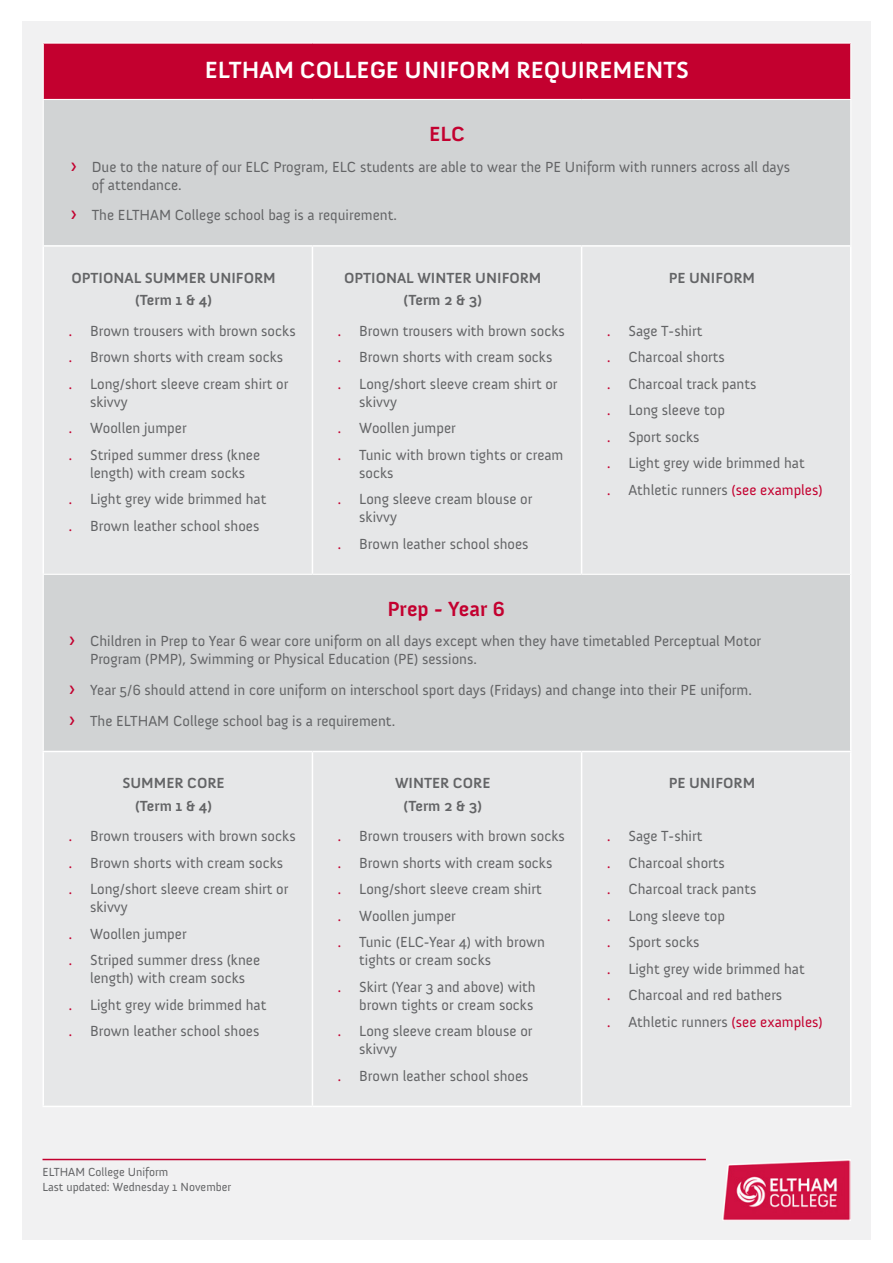
<style>
.page{position:relative;width:893px;height:1263px;background:#fff}
.page>*{position:absolute;margin:0;border:0;box-sizing:border-box;transform-origin:0 0}
.t1{font:700 24px "Anivers";color:#fff}
.t2{font:700 21px "Anivers";color:#c3002f}
.t3{font:15px/26.5px "Anivers";color:#636466}
.t4{font:700 15px/22.2px "Anivers";color:#636466;text-align:center}
.t5{font:12px/14.4px "Anivers";color:#636466}
.s1{font-size:21px;color:#c3002f}
.s2{font-family:"Myriad Pro";color:#c3002f}
.s3{color:#c3002f}
</style>
<div class="page">
<div style="left:22px;top:21px;width:849px;height:1219px;background:#f1f1f2"></div>
<hr style="left:43px;top:1159px;width:663px;height:1px;background:#c3002f">
<img style="left:723px;top:1159px;width:127px;height:61px">
<div style="left:43px;top:43px;width:808px;height:56px;background:#c3002f"></div>
<div style="left:43px;top:99px;width:808px;height:147px;background:#d1d3d4"></div>
<div style="left:44px;top:247px;width:806px;height:858px;background:#e6e7e8"></div>
<div style="left:43px;top:574px;width:808px;height:177px;background:#d1d3d4"></div>
<hr style="left:43px;top:247px;width:1px;height:327px;background:#fff">
<hr style="left:43px;top:752px;width:1px;height:354px;background:#fff">
<hr style="left:312px;top:247px;width:1px;height:327px;background:#fff">
<hr style="left:581px;top:247px;width:1px;height:327px;background:#fff">
<hr style="left:850px;top:247px;width:1px;height:327px;background:#fff">
<hr style="left:312px;top:752px;width:1px;height:354px;background:#fff">
<hr style="left:581px;top:752px;width:1px;height:354px;background:#fff">
<hr style="left:850px;top:752px;width:1px;height:354px;background:#fff">
<hr style="left:43px;top:1106px;width:269px;height:1px;background:#fff">
<hr style="left:312px;top:1106px;width:270px;height:1px;background:#fff">
<hr style="left:582px;top:1106px;width:269px;height:1px;background:#fff">
<hr style="left:43px;top:245px;width:269px;height:2px;background:#fff">
<hr style="left:312px;top:245px;width:270px;height:2px;background:#fff">
<hr style="left:582px;top:245px;width:269px;height:2px;background:#fff">
<hr style="left:43px;top:43px;width:269px;height:1px;background:#fff">
<hr style="left:43px;top:44px;width:1px;height:55px;background:#fff">
<hr style="left:312px;top:43px;width:270px;height:1px;background:#fff">
<hr style="left:582px;top:43px;width:269px;height:1px;background:#fff">
<hr style="left:850px;top:44px;width:1px;height:55px;background:#fff">
<hr style="left:43px;top:99px;width:269px;height:1px;background:#fff">
<hr style="left:43px;top:100px;width:1px;height:145px;background:#fff">
<hr style="left:312px;top:99px;width:270px;height:1px;background:#fff">
<hr style="left:582px;top:99px;width:269px;height:1px;background:#fff">
<hr style="left:850px;top:100px;width:1px;height:145px;background:#fff">
<hr style="left:43px;top:575px;width:1px;height:176px;background:#fff">
<hr style="left:43px;top:574px;width:269px;height:1px;background:#fff">
<hr style="left:312px;top:574px;width:270px;height:1px;background:#fff">
<hr style="left:582px;top:574px;width:268px;height:1px;background:#fff">
<hr style="left:850px;top:574px;width:1px;height:177px;background:#fff">
<hr style="left:43px;top:751px;width:269px;height:1px;background:#fff">
<hr style="left:312px;top:751px;width:270px;height:1px;background:#fff">
<hr style="left:582px;top:751px;width:269px;height:1px;background:#fff">
<h1 class="t1" style="left:205px;top:57px;width:486px">ELTHAM COLLEGE UNIFORM REQUIREMENTS</h1>
<h2 class="t2" style="left:429px;top:122px;width:37px">ELC</h2>
<p class="t3" style="left:92px;top:158px;width:700px;line-height:18px;text-indent:-21px"><span class="s1">›</span> Due to the nature of our ELC Program, ELC students are able to wear the PE Uniform with runners across all days of attendance.</p>
<p class="t3" style="left:71px;top:202px;width:328px"><span class="s1">›</span> The ELTHAM College school bag is a requirement.</p>
<p class="t4" style="left:71px;top:267px;width:206px">OPTIONAL SUMMER UNIFORM (Term 1 &amp; 4)</p>
<p class="t3" style="left:69px;top:318px;width:228px"><span class="s2">.</span> Brown trousers with brown socks <span class="s2">.</span> Brown shorts with cream socks<br><span class="s2">.</span> Long/short sleeve cream shirt or</p>
<p class="t3" style="left:69px;top:389px;width:193px;text-indent:21px">skivvy<br><span class="s2">.</span> Woollen jumper<br><span class="s2">.</span> Striped summer dress (knee</p>
<p class="t3" style="left:69px;top:460px;width:199px;text-align:center">length) with cream socks<br><span class="s2">.</span> Light grey wide brimmed hat <span class="s2">.</span> Brown leather school shoes</p>
<p class="t4" style="left:344px;top:267px;width:199px">OPTIONAL WINTER UNIFORM (Term 2 &amp; 3)</p>
<p class="t3" style="left:338px;top:318px;width:228px"><span class="s2">.</span> Brown trousers with brown socks <span class="s2">.</span> Brown shorts with cream socks<br><span class="s2">.</span> Long/short sleeve cream shirt or</p>
<p class="t3" style="left:338px;top:389px;width:227px;text-indent:21px">skivvy<br><span class="s2">.</span> Woollen jumper<br><span class="s2">.</span> Tunic with brown tights or cream</p>
<p class="t3" style="left:338px;top:460px;width:196px;text-indent:21px">socks<br><span class="s2">.</span> Long sleeve cream blouse or</p>
<p class="t3" style="left:338px;top:504px;width:192px;text-indent:21px">skivvy<br><span class="s2">.</span> Brown leather school shoes</p>
<p class="t4" style="left:669px;top:267px;width:88px">PE UNIFORM</p>
<p class="t3" style="left:607px;top:318px;width:217px"><span class="s2">.</span> Sage T-shirt<br><span class="s2">.</span> Charcoal shorts<br><span class="s2">.</span> Charcoal track pants<br><span class="s2">.</span> Long sleeve top<br><span class="s2">.</span> Sport socks<br><span class="s2">.</span> Light grey wide brimmed hat<br><span class="s2">.</span> Athletic runners <span class="s3">(see examples)</span></p>
<h2 class="t2" style="left:387px;top:597px;width:119px">Prep - Year 6</h2>
<p class="t3" style="left:90px;top:633px;width:673px;line-height:18px;text-indent:-21px"><span class="s1">›</span> Children in Prep to Year 6 wear core uniform on all days except when they have timetabled Perceptual Motor<br>Program (PMP), Swimming or Physical Education (PE) sessions.</p>
<p class="t3" style="left:69px;top:675px;width:685px;line-height:30.8px"><span class="s1">›</span> Year 5/6 should attend in core uniform on interschool sport days (Fridays) and change into their PE uniform. <span class="s1">›</span> The ELTHAM College school bag is a requirement.</p>
<p class="t4" style="left:122px;top:772px;width:104px">SUMMER CORE (Term 1 &amp; 4)</p>
<p class="t3" style="left:69px;top:823px;width:228px"><span class="s2">.</span> Brown trousers with brown socks <span class="s2">.</span> Brown shorts with cream socks<br><span class="s2">.</span> Long/short sleeve cream shirt or</p>
<p class="t3" style="left:69px;top:894px;width:193px;text-indent:21px">skivvy<br><span class="s2">.</span> Woollen jumper<br><span class="s2">.</span> Striped summer dress (knee</p>
<p class="t3" style="left:69px;top:965px;width:199px;text-align:center">length) with cream socks<br><span class="s2">.</span> Light grey wide brimmed hat <span class="s2">.</span> Brown leather school shoes</p>
<p class="t5" style="left:43px;top:1165px;width:190px">ELTHAM College Uniform<br>Last updated: Wednesday 1 November</p>
<p class="t4" style="left:395px;top:772px;width:97px">WINTER CORE (Term 2 &amp; 3)</p>
<p class="t3" style="left:338px;top:823px;width:228px"><span class="s2">.</span> Brown trousers with brown socks <span class="s2">.</span> Brown shorts with cream socks<br><span class="s2">.</span> Long/short sleeve cream shirt<br><span class="s2">.</span> Woollen jumper<br><span class="s2">.</span> Tunic (ELC-Year 4) with brown</p>
<p class="t3" style="left:338px;top:947px;width:199px;text-indent:21px">tights or cream socks<br><span class="s2">.</span> Skirt (Year 3 and above) with</p>
<p class="t3" style="left:338px;top:992px;width:197px;text-align:right">brown tights or cream socks<br><span class="s2">.</span> Long sleeve cream blouse or</p>
<p class="t3" style="left:338px;top:1036px;width:192px;text-indent:21px">skivvy<br><span class="s2">.</span> Brown leather school shoes</p>
<p class="t4" style="left:669px;top:772px;width:88px">PE UNIFORM</p>
<p class="t3" style="left:607px;top:823px;width:217px"><span class="s2">.</span> Sage T-shirt<br><span class="s2">.</span> Charcoal shorts<br><span class="s2">.</span> Charcoal track pants<br><span class="s2">.</span> Long sleeve top<br><span class="s2">.</span> Sport socks<br><span class="s2">.</span> Light grey wide brimmed hat<br><span class="s2">.</span> Charcoal and red bathers<br><span class="s2">.</span> Athletic runners <span class="s3">(see examples)</span></p>
</div>
